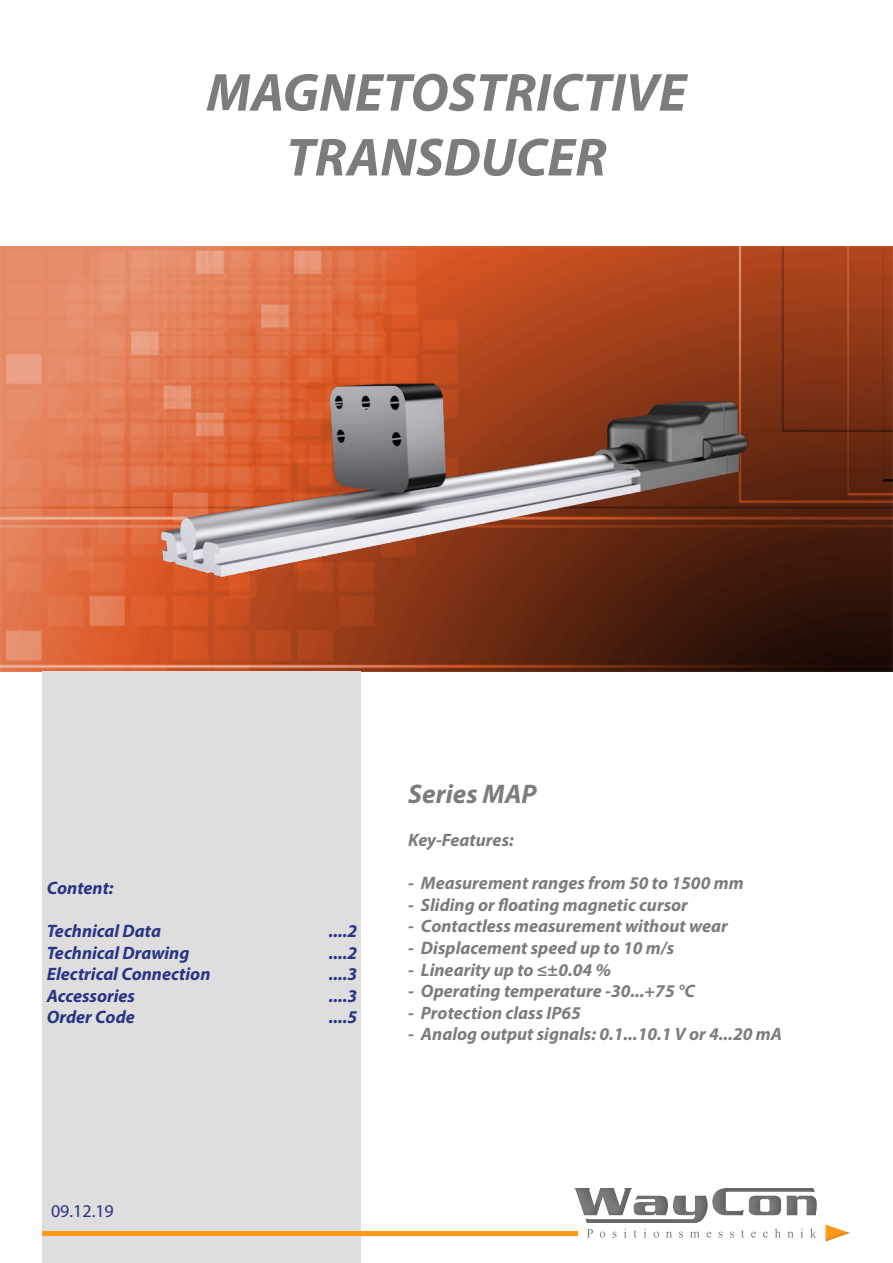
<style>
.page{position:relative;width:893px;height:1263px;background:#fff}
.page>*{position:absolute;margin:0;border:0;box-sizing:border-box;transform-origin:0 0}
.t1{font:italic 700 54px "Myriad Pro";color:#7d7c7d}
.t2{font:italic 700 27px "Myriad Pro";color:#7d7c7d}
.t3{font:italic 700 18px "Myriad Pro";color:#7d7c7d}
.t4{font:italic 700 18px "Myriad Pro";color:#283583}
.t5{font:18px "Myriad Pro";color:#283583}
</style>
<div class="page">
<img style="left:0;top:247px;width:893px;height:425px">
<div style="left:43px;top:672px;width:318px;height:591px;background:#dfdedf"></div>
<img style="left:106px;top:247px;width:681px;height:425px">
<div style="left:824px;top:1221px;width:28px;height:21px;background:#5e5f5f;opacity:.2"></div>
<svg style="left:574px;top:1188px;width:243px;height:50px"></svg>
<hr style="left:43px;top:1231px;width:535px;height:4px;background:#ff991a">
<p class="t1" style="left:206px;top:57px;width:482px">MAGNETOSTRICTIVE</p>
<p class="t1" style="left:286px;top:122px;width:322px">TRANSDUCER</p>
<p class="t4" style="left:47px;top:876px;width:68px">Content:</p>
<p class="t4" style="left:47px;top:919px;width:116px">Technical Data</p>
<p class="t4" style="left:329px;top:919px;width:30px">....2</p>
<p class="t4" style="left:47px;top:941px;width:144px">Technical Drawing</p>
<p class="t4" style="left:329px;top:941px;width:30px">....2</p>
<p class="t4" style="left:47px;top:962px;width:165px">Electrical Connection</p>
<p class="t4" style="left:329px;top:962px;width:30px">....3</p>
<p class="t4" style="left:47px;top:984px;width:90px">Accessories</p>
<p class="t4" style="left:329px;top:984px;width:30px">....3</p>
<p class="t4" style="left:47px;top:1005px;width:90px">Order Code</p>
<p class="t4" style="left:329px;top:1005px;width:30px">....5</p>
<p class="t2" style="left:408px;top:776px;width:130px">Series MAP</p>
<p class="t3" style="left:408px;top:828px;width:107px">Key-Features:</p>
<p class="t3" style="left:408px;top:871px;width:337px">- Measurement ranges from 50 to 1500 mm</p>
<p class="t3" style="left:408px;top:893px;width:281px">- Sliding or floating magnetic cursor</p>
<p class="t3" style="left:408px;top:914px;width:321px">- Contactless measurement without wear</p>
<p class="t3" style="left:408px;top:936px;width:267px">- Displacement speed up to 10 m/s</p>
<p class="t3" style="left:408px;top:958px;width:204px">- Linearity up to ≤±0.04 %</p>
<p class="t3" style="left:408px;top:979px;width:288px">- Operating temperature -30...+75 °C</p>
<p class="t3" style="left:408px;top:1001px;width:174px">- Protection class IP65</p>
<p class="t3" style="left:408px;top:1022px;width:375px">- Analog output signals: 0.1...10.1 V or 4...20 mA</p>
<p class="t5" style="left:51px;top:1200px;width:64px">09.12.19</p>
</div>
